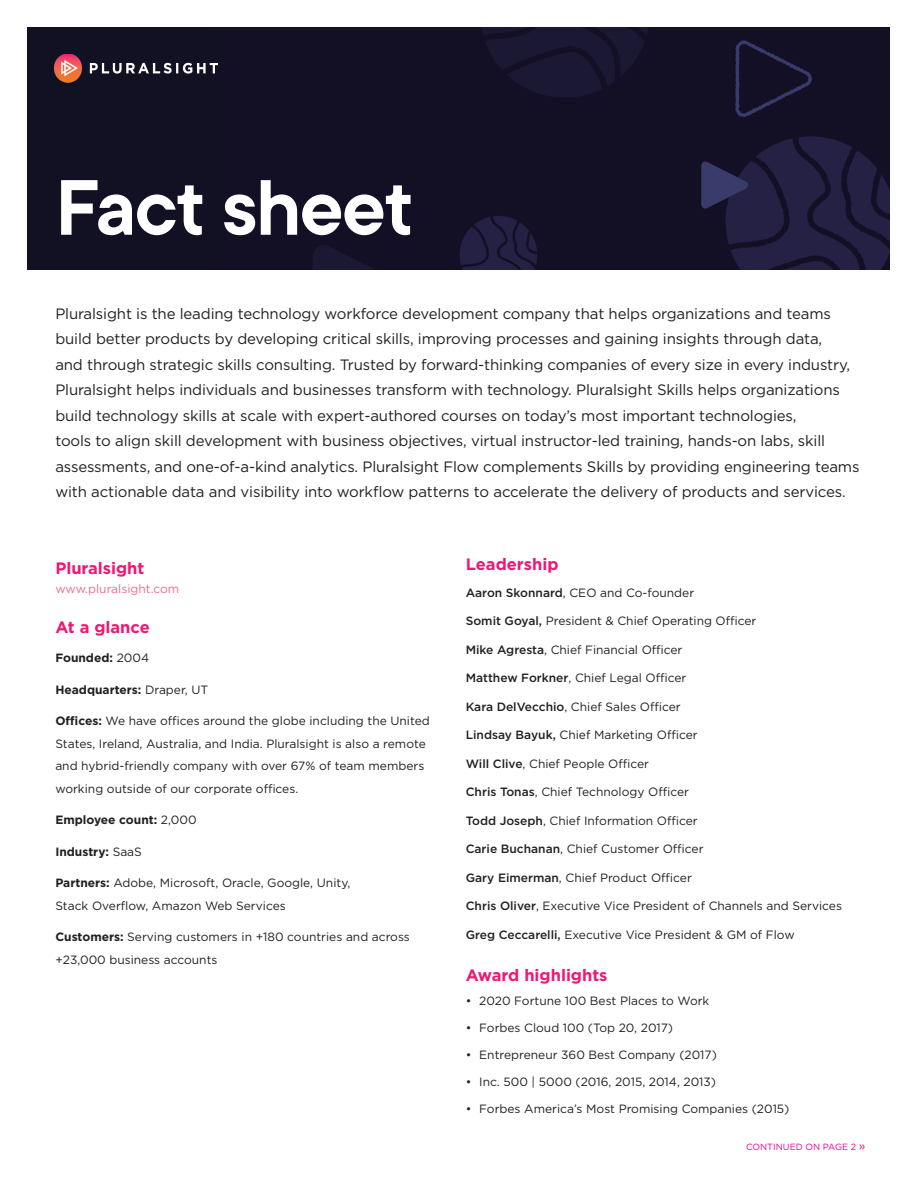
<style>
.page{position:relative;width:918px;height:1188px;background:#fff}
.page>*{position:absolute;margin:0;border:0;box-sizing:border-box;transform-origin:0 0}
.Header_45_55{font:600 75px "PSTT Commons";letter-spacing:-.025em;color:#fff}
.Section_headers{font:700 16.5px "Gotham";color:#ee1876}
.Body_Copy{font:15px/25.5px "Gotham";letter-spacing:-.01em;color:#231f20}
.Body_Copy-2{font:12px/22.5px "Gotham";color:#231f20}
.Body_Copy-3{font:700 12px "Gotham";color:#231f20}
.Section_headers-2{font:12px "Gotham";color:#f16c91}
.t1{font:9px "Gotham";color:#ec008c}
.s1{font-weight:400}
.s2{font-weight:700}
.s3{font-weight:500}
.s4{font-style:inherit}
.s5{font-size:12px}
</style>
<div class="page">
<div style="left:27px;top:27px;width:863px;height:243px;background:#121023"></div>
<img style="left:313px;top:27px;width:577px;height:243px">
<img style="left:54px;top:54px;width:164px;height:29px">
<p class="Header_45_55" style="left:56px;top:152px;width:360px">Fact sheet</p>
<p class="Body_Copy" style="left:55px;top:300px;width:806px">Pluralsight is the leading technology workforce development company that helps organizations and teams build better products by developing critical skills, improving processes and gaining insights through data,<br>and through strategic skills consulting. Trusted by forward-thinking companies of every size in every industry, Pluralsight helps individuals and businesses transform with technology. Pluralsight Skills helps organizations build technology skills at scale with expert-authored courses on today’s most important technologies,<br>tools to align skill development with business objectives, virtual instructor-led training, hands-on labs, skill assessments, and one-of-a-kind analytics. Pluralsight Flow complements Skills by providing engineering teams with actionable data and visibility into workflow patterns to accelerate the delivery of products and services.</p>
<p class="Section_headers" style="left:55px;top:557px;width:91px">Pluralsight</p>
<p class="Section_headers-2" style="left:55px;top:581px;width:125px">www.pluralsight.com</p>
<p class="Section_headers" style="left:55px;top:616px;width:96px">At a glance</p>
<p class="Body_Copy-3" style="left:55px;top:650px;width:95px">Founded: <span class="s1">2004</span></p>
<p class="Body_Copy-3" style="left:55px;top:681px;width:154px">Headquarters: <span class="s1">Draper, UT</span></p>
<p class="Body_Copy-2" style="left:55px;top:709px;width:376px"><span class="s2">Offices:</span> We have offices around the globe including the United States, Ireland, Australia, and India. Pluralsight is also a remote and hybrid-friendly company with over 67% of team members working outside of our corporate offices.</p>
<p class="Body_Copy-3" style="left:55px;top:812px;width:143px">Employee count: <span class="s1">2,000</span></p>
<p class="Body_Copy-3" style="left:55px;top:843px;width:88px">Industry: <span class="s1">SaaS</span></p>
<p class="Body_Copy-2" style="left:55px;top:871px;width:297px"><span class="s2">Partners:</span> Adobe, Microsoft, Oracle, Google, Unity,<br>Stack Overflow, Amazon Web Services</p>
<p class="Body_Copy-2" style="left:55px;top:925px;width:356px"><span class="s2">Customers:</span> Serving customers in +180 countries and across +23,000 business accounts</p>
<p class="Section_headers" style="left:466px;top:554px;width:94px">Leadership</p>
<p class="Body_Copy-2" style="left:466px;top:581px;width:230px"><span class="s3">Aaron Skonnard</span>, CEO and Co-founder</p>
<p class="Body_Copy-2" style="left:466px;top:609px;width:292px"><span class="s3">Somit Goyal,</span> President &amp; Chief Operating Officer</p>
<p class="Body_Copy-2" style="left:466px;top:638px;width:218px"><span class="s3">Mike Agresta</span>, Chief Financial Officer</p>
<p class="Body_Copy-2" style="left:466px;top:666px;width:222px"><span class="s3">Matthew Forkner</span>, Chief Legal Officer</p>
<p class="Body_Copy-2" style="left:466px;top:695px;width:217px"><span class="s3">Kara DelVecchio</span>, Chief Sales Officer</p>
<p class="Body_Copy-2" style="left:466px;top:723px;width:233px"><span class="s3">Lindsay Bayuk,</span> Chief Marketing Officer</p>
<p class="Body_Copy-2" style="left:466px;top:752px;width:185px"><span class="s3">Will Clive</span>, Chief People Officer</p>
<p class="Body_Copy-2" style="left:466px;top:780px;width:225px"><span class="s3">Chris Tonas</span>, Chief Technology Officer</p>
<p class="Body_Copy-2" style="left:466px;top:809px;width:233px"><span class="s3">Todd Joseph</span>, Chief Information Officer</p>
<p class="Body_Copy-2" style="left:466px;top:837px;width:239px"><span class="s3">Carie Buchanan</span>, Chief Customer Officer</p>
<p class="Body_Copy-2" style="left:466px;top:866px;width:228px"><span class="s3">Gary Eimerman</span>, Chief Product Officer</p>
<p class="Body_Copy-2" style="left:466px;top:894px;width:378px"><span class="s3">Chris Oliver</span>, Executive Vice President of Channels and Services</p>
<p class="Body_Copy-2" style="left:466px;top:923px;width:330px"><span class="s3">Greg Ceccarelli,</span> Executive Vice President &amp; GM of Flow</p>
<p class="Section_headers" style="left:466px;top:964px;width:143px">Award highlights</p>
<p class="Body_Copy-2" style="left:466px;top:990px;width:245px">• 2020 Fortune 100 Best Places to Work</p>
<p class="Body_Copy-2" style="left:466px;top:1017px;width:209px">• Forbes Cloud 100 (Top 20, 2017)</p>
<p class="Body_Copy-2" style="left:466px;top:1044px;width:253px">• Entrepreneur 360 Best Company (2017)</p>
<p class="Body_Copy-2" style="left:466px;top:1071px;width:252px">• Inc. 500 | 5000 (2016, 2015, 2014, 2013)</p>
<p class="Body_Copy-2" style="left:466px;top:1098px;width:325px">• Forbes America’s Most Promising Companies (2015)</p>
<p class="t1" style="left:746px;top:1141px;width:121px">CONTINUED ON PAGE <span class="s4">2</span> <span class="s5">»</span></p>
</div>
